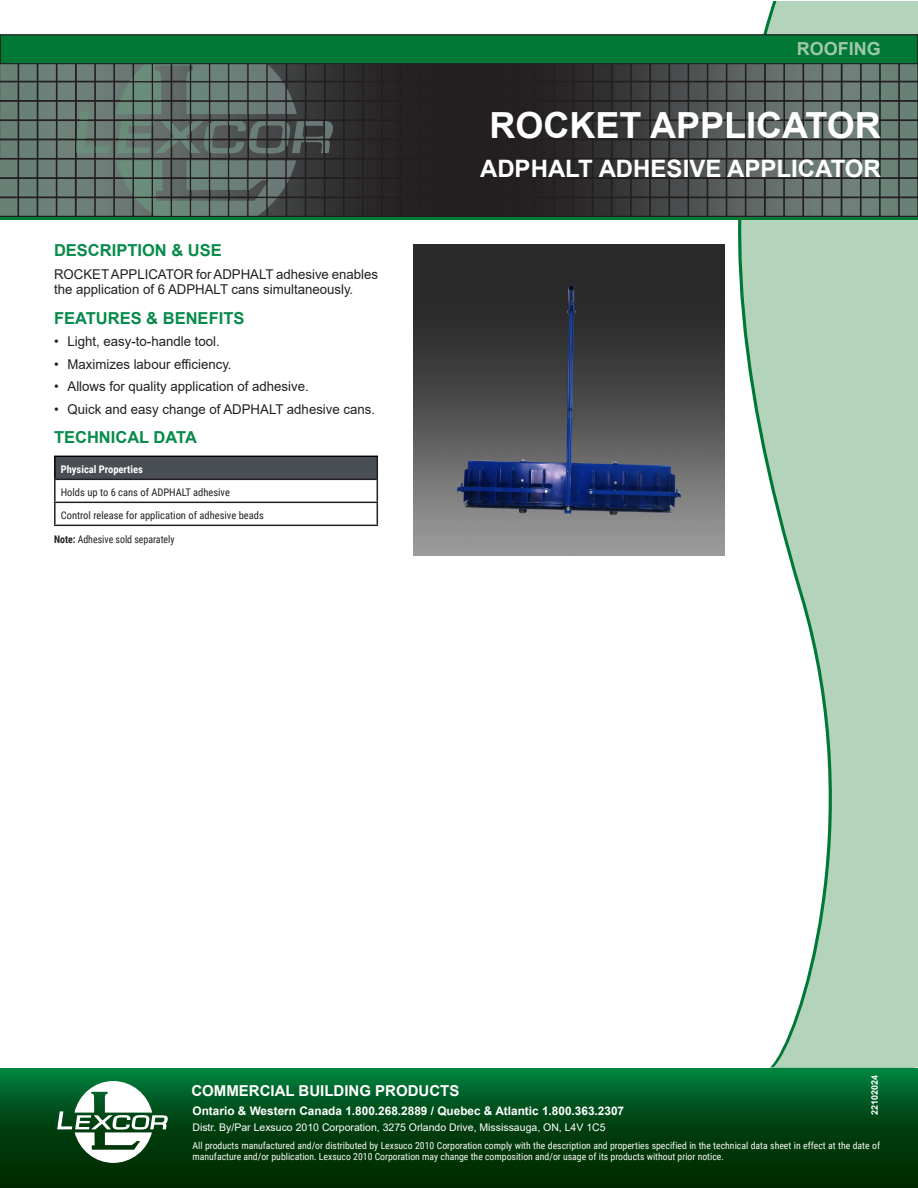
<style>
.page{position:relative;width:918px;height:1188px;background:#fff}
.page>*{position:absolute;margin:0;border:0;box-sizing:border-box;transform-origin:0 0}
.t1{font:700 36px "Arial";color:#fff}
.t2{font:700 24px "Arial";color:#fff}
.t3{font:700 18px "Arial";color:#9fc8aa}
.t4{font:700 16.5px "Arial";color:#068b4a}
.t5{font:700 15px "Arial";color:#fff}
.t6{font:13.5px/15.8px "Arial";color:#231f20}
.t7{font:700 11.85px "Arial";color:#fff}
.t8{font:10.5px "Roboto Condensed";color:#231f20}
.t9{font:10.5px "Arial";color:#fff}
.t10{font:10.5px "Roboto Condensed";color:#231f20;scale:.94 1}
.t11{font:700 10.5px "Roboto Condensed";color:#fff}
.t12{font:9.75px/11.7px "Roboto Condensed";color:#f8f8f7}
.t13{font:700 9px "Arial";color:#fff}
.s1{font-weight:700}
</style>
<div class="page">
<svg style="left:719px;top:1px;width:199px;height:1066px;fill:#b3d4bb"></svg>
<hr style="left:0;top:217px;width:918px;height:3px;background:#007836">
<svg style="left:0;top:64px;width:917px;height:152px;background:#474d4b"></svg>
<svg style="left:0;top:1068px;width:918px;height:120px;background:#004916"></svg>
<svg style="left:57px;top:1081px;width:111px;height:82px"></svg>
<div style="left:0;top:35px;width:918px;height:29px;background:#007836"></div>
<div style="left:0;top:34px;width:918px;height:30px;border:1px solid #231f20"></div>
<div style="left:55px;top:456px;width:322px;height:23px;background:#4a4f55"></div>
<hr style="left:54px;top:479px;width:324px;height:1px;background:#231f20">
<hr style="left:54px;top:480px;width:2px;height:22px;background:#231f20">
<hr style="left:54px;top:502px;width:324px;height:1px;background:#231f20">
<hr style="left:54px;top:503px;width:2px;height:22px;background:#231f20">
<svg style="left:377px;top:457px;width:1px;height:68px"></svg>
<hr style="left:54px;top:525px;width:324px;height:1px;background:#231f20">
<hr style="left:54px;top:456px;width:324px;height:1px;background:#000">
<hr style="left:54px;top:457px;width:2px;height:22px;background:#000">
<img style="left:414px;top:244px;width:310px;height:311px">
<p class="t3" style="left:797px;top:36px;width:86px">ROOFING</p>
<p class="t4" style="left:54px;top:239px;width:169px">DESCRIPTION &amp; USE</p>
<p class="t6" style="left:54px;top:266px;width:325px">ROCKET APPLICATOR for ADPHALT adhesive enables the application of 6 ADPHALT cans simultaneously.</p>
<p class="t4" style="left:54px;top:306px;width:192px">FEATURES &amp; BENEFITS</p>
<p class="t6" style="left:54px;top:333px;width:167px">• Light, easy-to-handle tool.</p>
<p class="t6" style="left:54px;top:356px;width:179px">• Maximizes labour efficiency.</p>
<p class="t6" style="left:54px;top:378px;width:256px">• Allows for quality application of adhesive.</p>
<p class="t6" style="left:54px;top:401px;width:323px">• Quick and easy change of ADPHALT adhesive cans.</p>
<p class="t4" style="left:54px;top:425px;width:144px">TECHNICAL DATA</p>
<p class="t11" style="left:61px;top:462px;width:84px">Physical Properties</p>
<p class="t8" style="left:61px;top:485px;width:171px">Holds up to 6 cans of ADPHALT adhesive</p>
<p class="t8" style="left:61px;top:508px;width:204px">Control release for application of adhesive beads</p>
<p class="t10" style="left:54px;top:531px;width:130px"><span class="s1">Note:</span> Adhesive sold separately</p>
<p class="t1" style="left:490px;top:100px;width:393px">ROCKET APPLICATOR</p>
<p class="t2" style="left:480px;top:152px;width:402px">ADPHALT ADHESIVE APPLICATOR</p>
<p class="t13" style="left:868px;top:1115px;width:42px;rotate:-90deg">22102024</p>
<h3 class="t5" style="left:191px;top:1081px;width:270px">COMMERCIAL BUILDING PRODUCTS</h3>
<p class="t7" style="left:193px;top:1102px;width:433px">Ontario &amp; Western Canada 1.800.268.2889 / Quebec &amp; Atlantic 1.800.363.2307</p>
<p class="t9" style="left:192px;top:1120px;width:415px">Distr. By/Par Lexsuco 2010 Corporation, 3275 Orlando Drive, Mississauga, ON, L4V 1C5</p>
<p class="t12" style="left:193px;top:1139px;width:689px">All products manufactured and/or distributed by Lexsuco 2010 Corporation comply with the description and properties specified in the technical data sheet in effect at the date of manufacture and/or publication. Lexsuco 2010 Corporation may change the composition and/or usage of its products without prior notice.</p>
</div>
